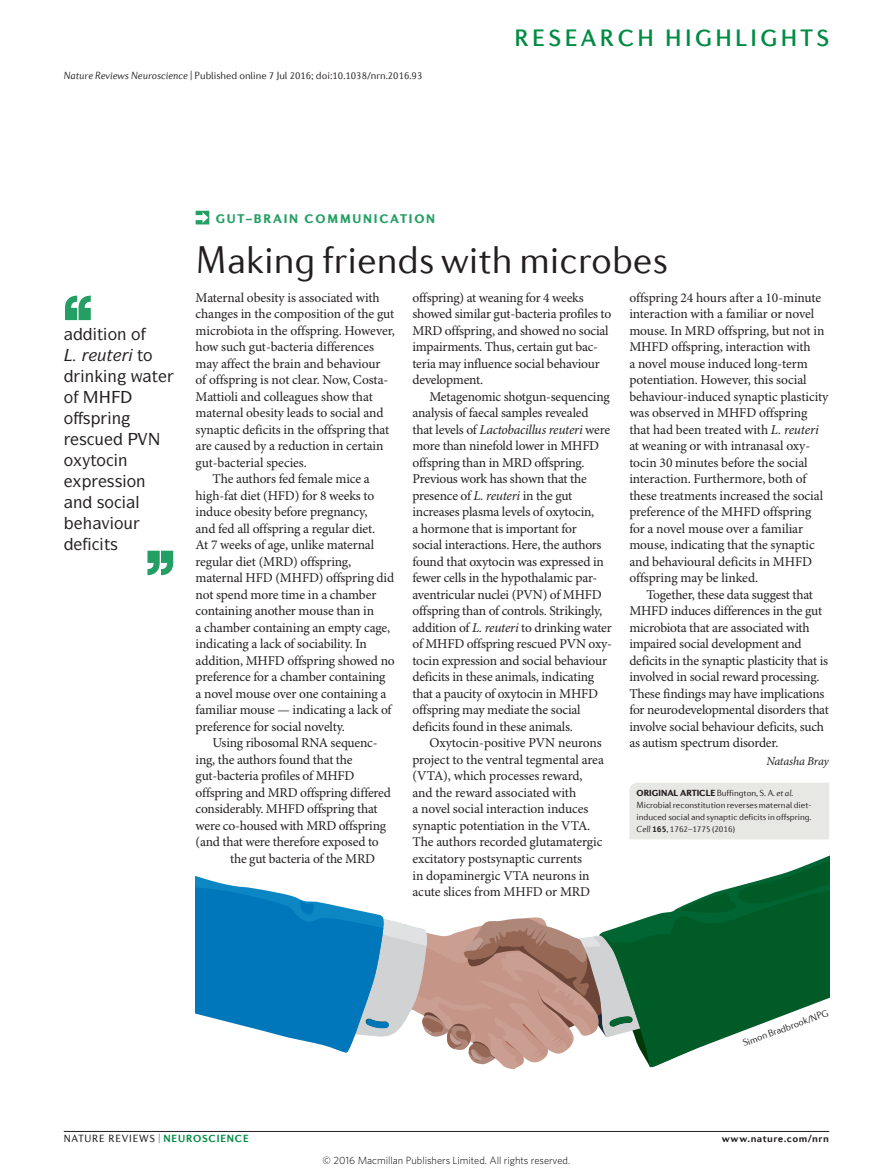
<style>
.page{position:relative;width:893px;height:1174px;background:#fff}
.page>*{position:absolute;margin:0;border:0;box-sizing:border-box;transform-origin:0 0}
.Title{font:300 39px "Diverda Sans Com";color:#231f20}
.t1{font:500 24px "Diverda Sans Com";letter-spacing:.14em;color:#008b43}
.Pull_quote{font:500 16.5px "ITC Symbol Std";color:#231f20}
.Body_text{font:13.5px/16.5px "Minion Pro";letter-spacing:-.015em;color:#231f20}
.Body_first{font:13.5px/16.5px "Minion Pro";letter-spacing:-.005em;color:#231f20}
.Strapline{font:900 12.75px "Diverda Sans Com";letter-spacing:.14em;color:#239f64}
.Author{font:italic 12px "Minion Pro";letter-spacing:-.02em;color:#231f20}
.AOP_line{font:300 10.5px "Diverda Sans Com";color:#231f20}
.t2{font:300 10.5px "Whitney";color:#000}
.t3{font:10.5px "Diverda Sans Com";letter-spacing:.075em;color:#231f20}
.t4{font:700 10.5px "Diverda Sans Com";letter-spacing:.045em;color:#231f20}
.Credit_line{font:300 9.75px "Diverda Sans Com";color:#231f20}
.Info_box_text{font:300 9px/12px "Diverda Sans Com";letter-spacing:-.005em;color:#231f20}
.s1{font-style:italic}
.s2{font-weight:900}
.s3{font-weight:700}
.s4{font-weight:700;color:#008b43}
</style>
<div class="page">
<hr style="left:64px;top:1131px;width:765px;height:1px;background:#231f20">
<svg style="left:650px;top:907px;width:179px;height:160px;fill:#005b26"></svg>
<svg style="left:679px;top:856px;width:150px;height:58px"></svg>
<svg style="left:196px;top:876px;width:454px;height:193px"></svg>
<svg style="left:147px;top:550px;width:26px;height:25px"></svg>
<svg style="left:65px;top:296px;width:26px;height:24px"></svg>
<svg style="left:196px;top:211px;width:13px;height:13px"></svg>
<div style="left:629px;top:783px;width:200px;height:56px;background:#e7e7e3"></div>
<p class="AOP_line" style="left:64px;top:69px;width:360px"><span class="s1">Nature Reviews Neuroscience</span> | Published online 7 Jul 2016; doi:10.1038/nrn.2016.93</p>
<h2 class="t1" style="left:514px;top:24px;width:316px">RESEARCH HIGHLIGHTS</h2>
<p class="Pull_quote" style="left:97px;top:323px;width:45px">▼□■ □</p>
<p class="Pull_quote" style="left:112px;top:407px;width:11px">■</p>
<p class="Pull_quote" style="left:64px;top:449px;width:65px">□ ▼□■</p>
<p class="Pull_quote" style="left:107px;top:470px;width:40px">▲▲ □■</p>
<p class="Pull_quote" style="left:73px;top:491px;width:43px">■ ▲□</p>
<p class="Pull_quote" style="left:136px;top:491px;width:6px">●</p>
<p class="Pull_quote" style="left:101px;top:512px;width:33px">❖□◆</p>
<p class="Strapline" style="left:216px;top:211px;width:221px">GUT–BRAIN COMMUNICATION</p>
<p class="Title" style="left:196px;top:238px;width:474px">Making friends with microbes</p>
<p class="Body_first" style="left:196px;top:290px;width:201px">Maternal obesity is associated with changes in the composition of the gut microbiota in the offspring. However, how such gut-bacteria differences may affect the brain and behaviour<br>of offspring is not clear. Now, Costa-Mattioli and colleagues show that maternal obesity leads to social and synaptic deficits in the offspring that are caused by a reduction in certain gut-bacterial species.</p>
<p class="Body_text" style="left:196px;top:471px;width:201px;text-indent:17px">The authors fed female mice a high-fat diet (HFD) for 8 weeks to induce obesity before pregnancy,<br>and fed all offspring a regular diet.<br>At 7 weeks of age, unlike maternal regular diet (MRD) offspring, maternal HFD (MHFD) offspring did not spend more time in a chamber containing another mouse than in<br>a chamber containing an empty cage, indicating a lack of sociability. In addition, MHFD offspring showed no preference for a chamber containing a novel mouse over one containing a familiar mouse — indicating a lack of preference for social novelty.</p>
<p class="Body_text" style="left:213px;top:735px;width:166px">Using ribosomal RNA sequenc-</p>
<p class="Body_text" style="left:196px;top:752px;width:159px">ing, the authors found that the</p>
<p class="Body_text" style="left:196px;top:768px;width:160px">gut-bacteria profiles of MHFD</p>
<p class="Body_text" style="left:196px;top:785px;width:197px">offspring and MRD offspring differed</p>
<p class="Body_text" style="left:196px;top:801px;width:184px">considerably. MHFD offspring that</p>
<p class="Body_text" style="left:196px;top:818px;width:192px">were co-housed with MRD offspring</p>
<p class="Body_text" style="left:196px;top:834px;width:185px">(and that were therefore exposed to</p>
<p class="Body_text" style="left:230px;top:851px;width:147px">the gut bacteria of the MRD</p>
<p class="Body_text" style="left:412px;top:290px;width:200px">offspring) at weaning for 4 weeks showed similar gut-bacteria profiles to MRD offspring, and showed no social impairments. Thus, certain gut bac&shy;teria may influence social behaviour development.</p>
<p class="Body_text" style="left:412px;top:389px;width:201px;text-indent:17px">Metagenomic shotgun-sequencing analysis of faecal samples revealed that levels of <span class="s1">Lactobacillus reuteri</span> were more than ninefold lower in MHFD offspring than in MRD offspring.<br>Previous work has shown that the presence of <span class="s1">L. reuteri</span> in the gut increases plasma levels of oxytocin,<br>a hormone that is important for<br>social interactions. Here, the authors found that oxytocin was expressed in fewer cells in the hypothalamic par&shy;aventricular nuclei (PVN) of MHFD offspring than of controls. Strikingly, addition of <span class="s1">L. reuteri</span> to drinking water of MHFD offspring rescued PVN oxy&shy;tocin expression and social behaviour deficits in these animals, indicating that a paucity of oxytocin in MHFD offspring may mediate the social deficits found in these animals.</p>
<p class="Body_text" style="left:412px;top:735px;width:193px;text-indent:17px">Oxytocin-positive PVN neurons project to the ventral tegmental area (VTA), which processes reward, and the reward associated with<br>a novel social interaction induces synaptic potentiation in the VTA.<br>The authors recorded glutamatergic excitatory postsynaptic currents<br>in dopaminergic VTA neurons in acute slices from MHFD or MRD</p>
<p class="Body_text" style="left:629px;top:290px;width:201px">offspring 24 hours after a 10-minute interaction with a familiar or novel mouse. In MRD offspring, but not in MHFD offspring, interaction with<br>a novel mouse induced long-term potentiation. However, this social behaviour-induced synaptic plasticity was observed in MHFD offspring that had been treated with <span class="s1">L. reuteri </span>at weaning or with intranasal oxy&shy;tocin 30 minutes before the social interaction. Furthermore, both of these treatments increased the social preference of the MHFD offspring for a novel mouse over a familiar mouse, indicating that the synaptic and behavioural deficits in MHFD offspring may be linked.</p>
<p class="Body_text" style="left:629px;top:587px;width:201px;text-indent:17px">Together, these data suggest that MHFD induces differences in the gut microbiota that are associated with impaired social development and deficits in the synaptic plasticity that is involved in social reward processing.<br>These findings may have implications for neurodevelopmental disorders that involve social behaviour deficits, such as autism spectrum disorder.</p>
<p class="Author" style="left:766px;top:754px;width:64px">Natasha Bray</p>
<p class="Info_box_text" style="left:637px;top:787px;width:176px"><span class="s2">ORIGINAL ARTICLE</span> Buffington, S. A. <span class="s1">et al.<br></span>Microbial reconstitution reverses maternal diet&shy;induced social and synaptic deficits in offspring.<br><span class="s1">Cell</span> <span class="s3">165</span>, 1762–1775 (2016)</p>
<p class="Credit_line" style="left:741px;top:1038px;width:92px;rotate:-20deg">Simon Bradbrook/NPG</p>
<p class="t3" style="left:64px;top:1132px;width:186px">NATURE REVIEWS | <span class="s4">NEUROSCIENCE</span></p>
<p class="t4" style="left:722px;top:1132px;width:109px">www.nature.com/nrn</p>
<p class="t2" style="left:323px;top:1153px;width:249px">© 2016 Macmillan Publishers Limited. All rights reserved.</p>
</div>
